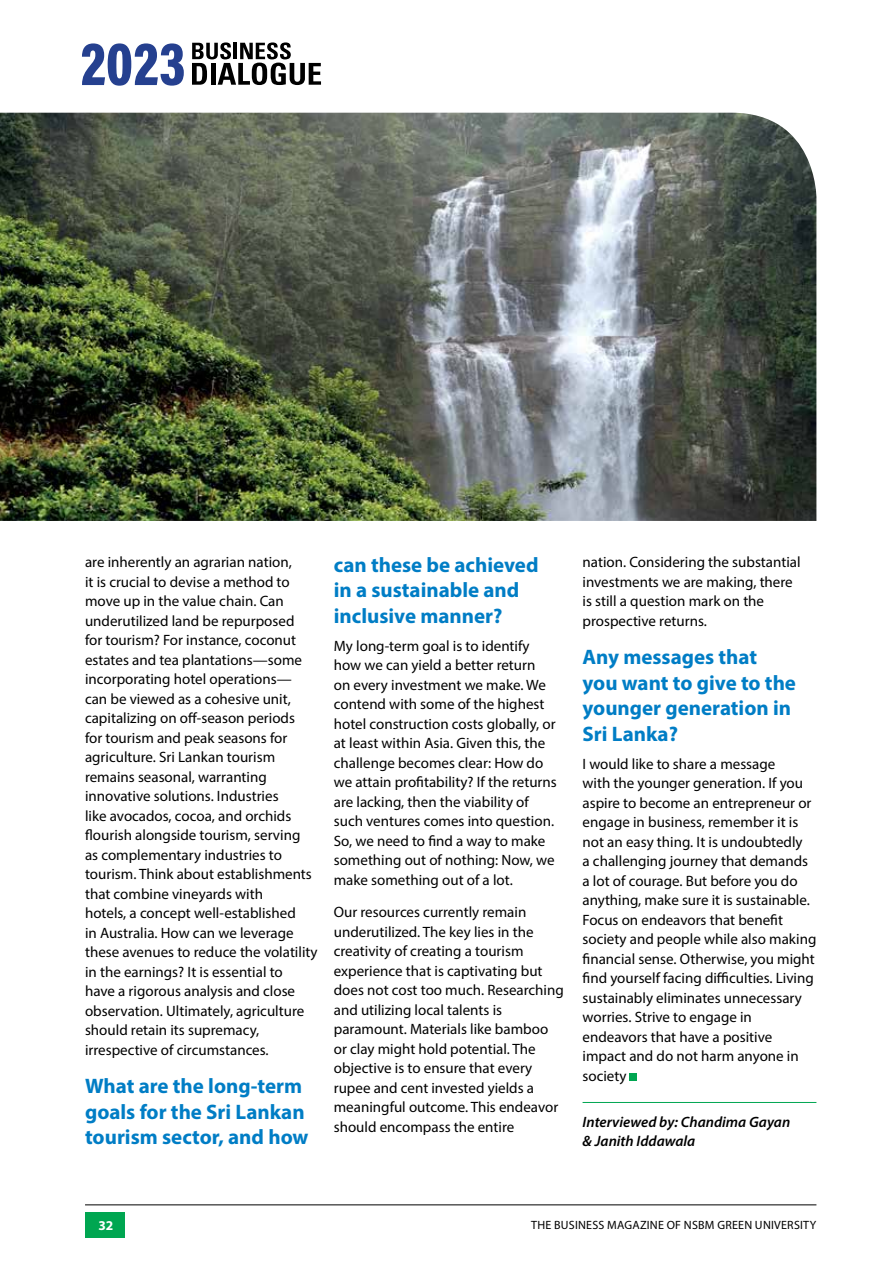
<style>
.page{position:relative;width:893px;height:1263px;background:#fff}
.page>*{position:absolute;margin:0;border:0;box-sizing:border-box;transform-origin:0 0}
.t1{font:700 21px/25.5px "Myriad Pro";color:#007dc5}
.t2{font:15px/19.5px "Myriad Pro";color:#000}
.t3{font:italic 600 15px/19.5px "Myriad Pro";color:#000}
.t4{font:700 13.5px "Myriad Pro";color:#fff}
.t5{font:12px "Myriad Pro";letter-spacing:.02em;color:#000}
</style>
<div class="page">
<div style="left:630px;top:1073px;width:7px;height:7px;background:#00a651"></div>
<hr style="left:583px;top:1102px;width:233px;height:1px;background:#00a651">
<img style="left:0;top:113px;width:816px;height:408px">
<svg style="left:192px;top:42px;width:129px;height:43px"></svg>
<svg style="left:82px;top:43px;width:102px;height:43px"></svg>
<hr style="left:85px;top:1204px;width:731px;height:1px;background:#000">
<div style="left:85px;top:1212px;width:39px;height:26px;background:#00a651"></div>
<p class="t2" style="left:85px;top:552px;width:234px">are inherently an agrarian nation,<br>it is crucial to devise a method to move up in the value chain. Can underutilized land be repurposed<br>for tourism? For instance, coconut estates and tea plantations—some incorporating hotel operations— can be viewed as a cohesive unit, capitalizing on off-season periods<br>for tourism and peak seasons for agriculture. Sri Lankan tourism remains seasonal, warranting innovative solutions. I ndustries<br>like avocados, cocoa, and orchids flourish alongside tourism, serving<br>as complementary industries to tourism. Think about establishments that combine vineyards with<br>hotels, a concept well-established<br>in Australia. How can we leverage these avenues to reduce the volatility in the earnings? It is essential to<br>have a rigorous analysis and close observation. Ultimately, agriculture should retain its supremacy, irrespective of circumstances.</p>
<h1 class="t1" style="left:85px;top:1072px;width:225px">What are the long-term goals for the Sri Lankan tourism sector, and how</h1>
<h1 class="t1" style="left:334px;top:551px;width:206px">can these be achieved in a sustainable and inclusive manner?</h1>
<p class="t2" style="left:334px;top:636px;width:225px">My long-term goal is to identify how we can yield a better return<br>on every investment we make. We contend with some of the highest hotel construction costs globally, or at least within Asia. Given this, the challenge becomes clear: How do we attain profitability? If the returns are lacking, then the viability of such ventures comes into question.<br>So, we need to find a way to make something out of nothing: Now, we make something out of a lot.</p>
<p class="t2" style="left:334px;top:902px;width:231px">Our resources currently remain underutilized. The key lies in the creativity of creating a tourism experience that is captivating but does not cost too much. Researching and utilizing local talents is paramount. Materials like bamboo or clay might hold potential. The objective is to ensure that every rupee and cent invested yields a meaningful outcome. This endeavor should encompass the entire</p>
<p class="t2" style="left:583px;top:552px;width:220px">nation. Considering the substantial investments we are making, there is still a question mark on the prospective returns.</p>
<h1 class="t1" style="left:583px;top:643px;width:215px">Any messages that you want to give to the younger generation in<br>Sri Lanka?</h1>
<p class="t2" style="left:583px;top:753px;width:235px">I would like to share a message<br>with the younger generation. If you aspire to become an entrepreneur or engage in business, remember it is not an easy thing. It is undoubtedly<br>a challenging journey that demands a lot of courage. But before you do anything, make sure it is sustainable.<br>Focus on endeavors that benefit society and people while also making financial sense. Otherwise, you might find yourself facing difficulties. Living sustainably eliminates unnecessary worries. Strive to engage in endeavors that have a positive impact and do not harm anyone in society</p>
<p class="t3" style="left:583px;top:1111px;width:209px">Interviewed by: Chandima Gayan &amp; Janith Iddawala</p>
<p class="t4" style="left:90px;top:1216px;width:25px">3232</p>
<p class="t5" style="left:531px;top:1217px;width:37px">THE BUSIN</p>
<p class="t5" style="left:586px;top:1217px;width:176px">ESS MAGAZIN E OF NSBM GREEN UNIV</p>
<p class="t5" style="left:781px;top:1217px;width:13px">ERSITY</p>
</div>
